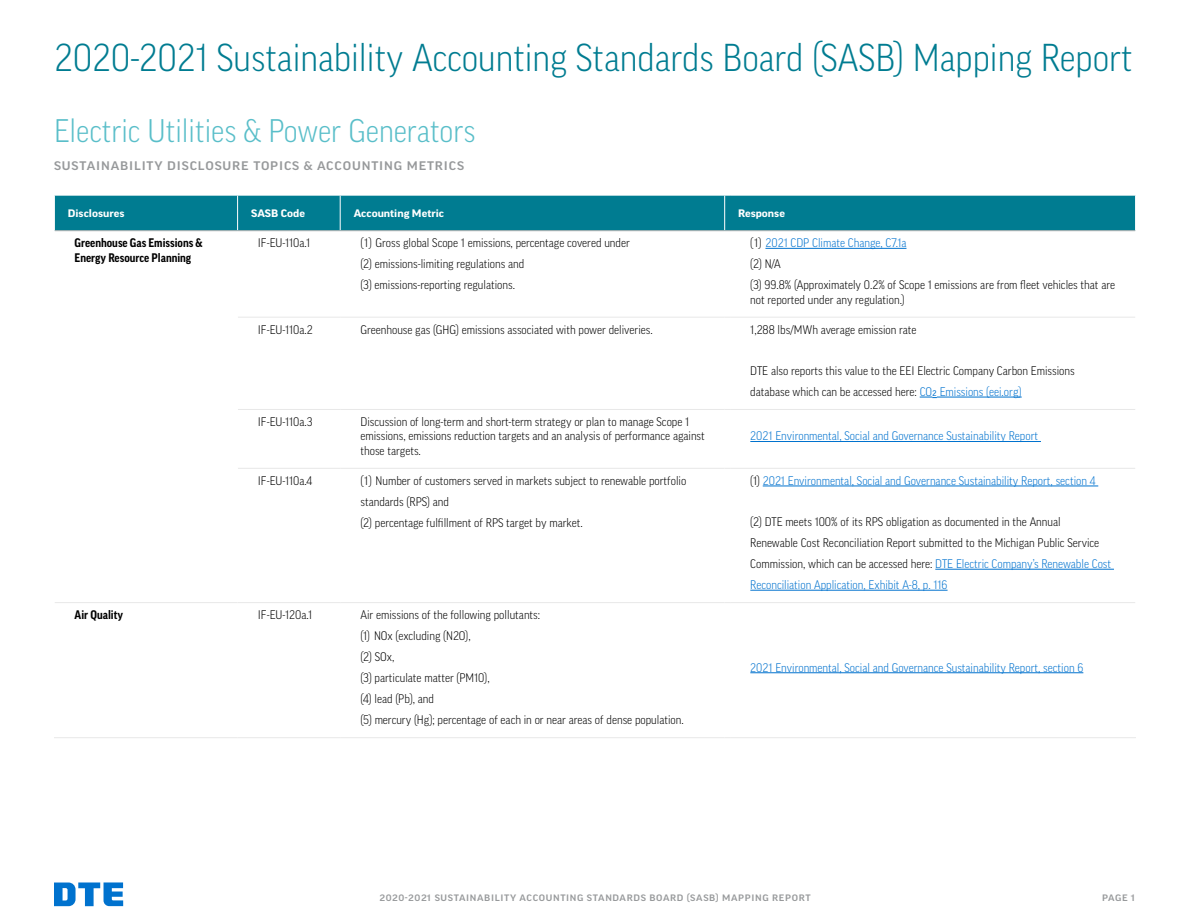
<style>
.page{position:relative;width:1188px;height:918px;background:#fff}
.page>*{position:absolute;margin:0;border:0;box-sizing:border-box;transform-origin:0 0}
.t1{font:300 37.5px "Good Pro Narr";color:#007c91}
.t2{font:300 31.5px "Good Pro Narr";color:#59bec9}
.t3{font:300 12px/21px "Good Pro Narr";color:#000}
.t4{font:300 12px "Good Pro Narr";color:#0072ce}
.t5{font:700 12px/14.4px "Good Pro Narr";color:#000}
.t6{font:500 expanded 12px "Good Pro";letter-spacing:.07em;color:#97999b}
.t7{font:700 expanded 10.5px "Good Pro";color:#fff}
.t8{font:500 expanded 9px "Good Pro";letter-spacing:.07em;color:#97999b}
.s1{color:#0072ce}
.s2{font-size:18px;color:#0072ce}
.s3{color:#000}
</style>
<div class="page">
<svg style="left:54px;top:882px;width:69px;height:24px"></svg>
<div style="left:54px;top:195px;width:1082px;height:36px;background:#007c91"></div>
<hr style="left:730px;top:230px;width:405px;height:1px;background:#b1b3b3">
<hr style="left:238px;top:317px;width:102px;height:1px;background:#e8e8e8">
<hr style="left:340px;top:317px;width:385px;height:1px;background:#e8e8e8">
<hr style="left:730px;top:317px;width:405px;height:1px;background:#e8e8e8">
<hr style="left:238px;top:409px;width:102px;height:1px;background:#e8e8e8">
<hr style="left:340px;top:409px;width:385px;height:1px;background:#e8e8e8">
<hr style="left:730px;top:409px;width:405px;height:1px;background:#e8e8e8">
<hr style="left:238px;top:468px;width:102px;height:1px;background:#e8e8e8">
<hr style="left:340px;top:468px;width:385px;height:1px;background:#e8e8e8">
<hr style="left:730px;top:468px;width:405px;height:1px;background:#e8e8e8">
<hr style="left:55px;top:602px;width:183px;height:1px;background:#e8e8e8">
<hr style="left:238px;top:602px;width:102px;height:1px;background:#e8e8e8">
<hr style="left:340px;top:602px;width:385px;height:1px;background:#e8e8e8">
<hr style="left:730px;top:602px;width:405px;height:1px;background:#e8e8e8">
<hr style="left:54px;top:737px;width:184px;height:1px;background:#e8e8e8">
<hr style="left:238px;top:737px;width:102px;height:1px;background:#e8e8e8">
<hr style="left:340px;top:737px;width:385px;height:1px;background:#e8e8e8">
<hr style="left:730px;top:737px;width:406px;height:1px;background:#e8e8e8">
<hr style="left:765px;top:248px;width:141px;height:1px;background:#0072ce">
<svg style="left:920px;top:397px;width:17px;height:1px"></svg>
<hr style="left:937px;top:397px;width:85px;height:1px;background:#0072ce">
<hr style="left:750px;top:441px;width:291px;height:1px;background:#0072ce">
<hr style="left:763px;top:486px;width:335px;height:1px;background:#0072ce">
<hr style="left:935px;top:569px;width:179px;height:1px;background:#0072ce">
<hr style="left:750px;top:590px;width:198px;height:1px;background:#0072ce">
<hr style="left:750px;top:673px;width:333px;height:1px;background:#0072ce">
<h1 class="t1" style="left:54px;top:36px;width:1080px">2020-2021 Sustainability Accounting Standards Board (SASB) Mapping Report</h1>
<h2 class="t2" style="left:54px;top:112px;width:423px">Electric Utilities &amp; Power Generators</h2>
<p class="t6" style="left:54px;top:159px;width:412px">SUSTAINABILITY DISCLOSURE TOPICS &amp; ACCOUNTING METRICS</p>
<p class="t7" style="left:68px;top:207px;width:58px">Disclosures</p>
<p class="t7" style="left:251px;top:207px;width:56px">SASB Code</p>
<p class="t7" style="left:354px;top:207px;width:92px">Accounting Metric</p>
<p class="t7" style="left:738px;top:207px;width:48px">Response</p>
<p class="t5" style="left:75px;top:236px;width:129px">Greenhouse Gas Emissions &amp;<br>Energy Resource Planning</p>
<p class="t3" style="left:258px;top:232px;width:54px">IF-EU-110a.1</p>
<p class="t3" style="left:360px;top:232px;width:271px">(1) Gross global Scope 1 emissions, percentage covered under (2) emissions-limiting regulations and<br>(3) emissions-reporting regulations.</p>
<p class="t3" style="left:750px;top:232px;width:366px">(1) <span class="s1">2021 CDP Climate Change, C7.1a<br></span>(2) N/A<br>(3) 99.8% (Approximately 0.2% of Scope 1 emissions are from fleet vehicles that are</p>
<p class="t3" style="left:750px;top:289px;width:156px">not reported under any regulation.)</p>
<p class="t3" style="left:258px;top:319px;width:56px">IF-EU-110a.2</p>
<p class="t3" style="left:360px;top:319px;width:294px">Greenhouse gas (GHG) emissions associated with power deliveries.</p>
<p class="t3" style="left:750px;top:319px;width:168px">1,288 lbs/MWh average emission rate</p>
<p class="t3" style="left:750px;top:360px;width:326px">DTE also reports this value to the EEI Electric Company Carbon Emissions database which can be accessed here: <span class="s1">CO</span><span class="s2">2</span> <span class="s1">Emissions (eei.org)</span></p>
<p class="t3" style="left:258px;top:411px;width:56px">IF-EU-110a.3</p>
<p class="t3" style="left:360px;top:415px;width:346px;line-height:14.4px">Discussion of long-term and short-term strategy or plan to manage Scope 1 emissions, emissions reduction targets and an analysis of performance against those targets.</p>
<p class="t4" style="left:750px;top:429px;width:289px">2021 Environmental, Social and Governance Sustainability Report</p>
<p class="t3" style="left:258px;top:470px;width:56px">IF-EU-110a.4</p>
<p class="t3" style="left:360px;top:470px;width:327px">(1) Number of customers served in markets subject to renewable portfolio standards (RPS) and<br>(2) percentage fulfillment of RPS target by market.</p>
<p class="t4" style="left:750px;top:474px;width:347px"><span class="s3">(1)</span> 2021 Environmental, Social and Governance Sustainability Report, section 4</p>
<p class="t3" style="left:750px;top:511px;width:362px">(2) DTE meets 100% of its RPS obligation as documented in the Annual Renewable Cost Reconciliation Report submitted to the Michigan Public Service Commission, which can be accessed here: <span class="s1">DTE Electric Company’s Renewable Cost Reconciliation Application, Exhibit A-8, p. 116</span></p>
<p class="t5" style="left:75px;top:608px;width:50px">Air Quality</p>
<p class="t3" style="left:258px;top:604px;width:56px">IF-EU-120a.1</p>
<p class="t3" style="left:360px;top:604px;width:325px">Air emissions of the following pollutants:<br>(1) NOx (excluding (N2O),<br>(2) SOx,<br>(3) particulate matter (PM10),<br>(4) lead (Pb), and<br>(5) mercury (Hg); percentage of each in or near areas of dense population.</p>
<p class="t4" style="left:750px;top:661px;width:335px">2021 Environmental, Social and Governance Sustainability Report, section 6</p>
<p class="t8" style="left:379px;top:893px;width:433px">2020-2021 SUSTAINABILITY ACCOUNTING STANDARDS BOARD (SASB) MAPPING REPORT</p>
<p class="t8" style="left:1102px;top:893px;width:35px">PAGE 1</p>
</div>
